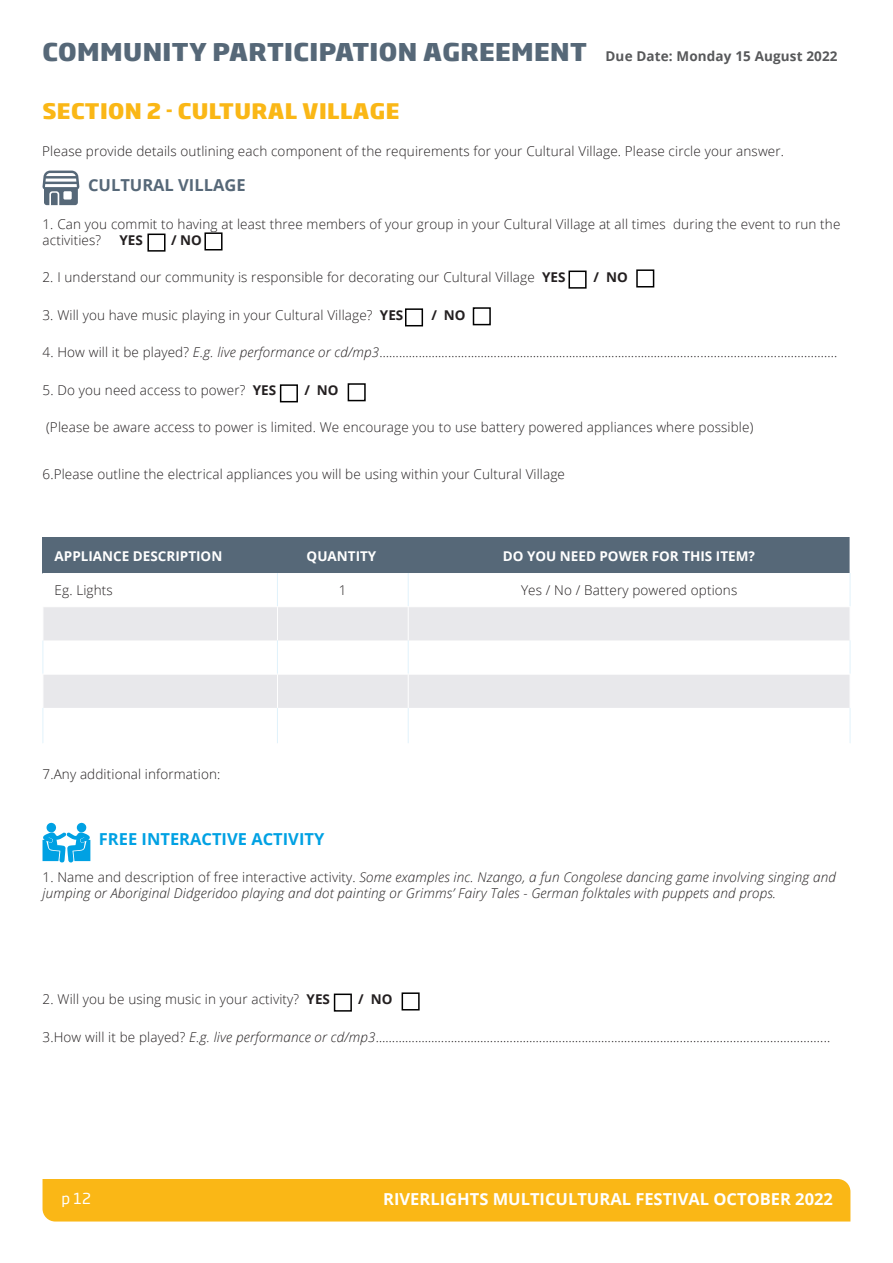
<style>
.page{position:relative;width:893px;height:1263px;background:#fff}
.page>*{position:absolute;margin:0;border:0;box-sizing:border-box;transform-origin:0 0}
.t1{font:800 24px "Soho Gothic Std";letter-spacing:.015em;color:#566878}
.t2{font:800 21px "Soho Gothic Std";letter-spacing:.015em;color:#fab716}
.t3{font:700 16.5px "Open Sans";color:#fff}
.t4{font:700 16.5px "Open Sans";color:#00a1e3}
.t5{font:700 16.5px "Open Sans";color:#566878}
.t6{font:15px "Soho Gothic Std";color:#fff}
.t7{font:300 13.5px/16.2px "Open Sans";letter-spacing:.01em;color:#231f20}
.t8{font:italic 300 13.5px/16.2px "Open Sans";letter-spacing:.01em;color:#231f20}
.t9{font:700 13.5px "Open Sans";color:#fff}
.t10{font:700 13.5px "Open Sans";color:#231f20}
.s1{font-family:"Open Sans";font-weight:700;font-size:13.5px;color:#57585a}
.s2{font-style:inherit}
.s3{font-weight:700}
.s4{font-style:italic}
.s5{font-style:normal}
</style>
<div class="page">
<div style="left:43px;top:1179px;width:807px;height:42px;background:#fab716"></div>
<div style="left:43px;top:537px;width:807px;height:36px;background:#566878"></div>
<svg style="left:44px;top:607px;width:806px;height:101px;fill:#e8e8eb"></svg>
<hr style="left:277px;top:573px;width:1px;height:33px;background:#e1f2fb">
<hr style="left:408px;top:573px;width:1px;height:33px;background:#e1f2fb">
<hr style="left:850px;top:573px;width:1px;height:33px;background:#e1f2fb">
<hr style="left:277px;top:607px;width:1px;height:33px;background:#fff">
<hr style="left:408px;top:607px;width:1px;height:33px;background:#fff">
<hr style="left:43px;top:640px;width:1px;height:34px;background:#e1f2fb">
<hr style="left:43px;top:708px;width:1px;height:35px;background:#e1f2fb">
<hr style="left:277px;top:640px;width:1px;height:34px;background:#e1f2fb">
<hr style="left:277px;top:708px;width:1px;height:35px;background:#e1f2fb">
<hr style="left:408px;top:640px;width:1px;height:34px;background:#e1f2fb">
<hr style="left:408px;top:708px;width:1px;height:35px;background:#e1f2fb">
<hr style="left:850px;top:640px;width:1px;height:34px;background:#e1f2fb">
<hr style="left:850px;top:708px;width:1px;height:35px;background:#e1f2fb">
<hr style="left:43px;top:674px;width:234px;height:1px;background:#fff">
<hr style="left:277px;top:674px;width:131px;height:1px;background:#fff">
<hr style="left:408px;top:674px;width:442px;height:1px;background:#fff">
<hr style="left:277px;top:674px;width:1px;height:34px;background:#fff">
<hr style="left:408px;top:674px;width:1px;height:34px;background:#fff">
<svg style="left:43px;top:171px;width:36px;height:34px"></svg>
<svg style="left:43px;top:823px;width:47px;height:40px"></svg>
<div style="left:147px;top:234px;width:19px;height:18px;border:2px solid #000"></div>
<div style="left:204px;top:232px;width:19px;height:18px;border:1px solid #000"></div>
<div style="left:636px;top:269px;width:18px;height:18px;border:1px solid #000"></div>
<div style="left:568px;top:271px;width:19px;height:18px;border:2px solid #000"></div>
<div style="left:405px;top:308px;width:18px;height:18px;border:1px solid #000"></div>
<div style="left:473px;top:307px;width:18px;height:18px;border:2px solid #000"></div>
<div style="left:280px;top:384px;width:18px;height:18px;border:1px solid #000"></div>
<div style="left:348px;top:383px;width:18px;height:18px;border:1px solid #000"></div>
<div style="left:334px;top:993px;width:18px;height:19px;border:1px solid #000"></div>
<div style="left:402px;top:992px;width:18px;height:18px;border:2px solid #000"></div>
<h1 class="t1" style="left:42px;top:42px;width:797px">COMMUNITY PARTICIPATION AGREEMENT <span class="s1">Due Date: Monday 15 August 2022</span></h1>
<h2 class="t2" style="left:42px;top:97px;width:359px">SECTION 2 - CULTURAL VILLAGE</h2>
<p class="t7" style="left:42px;top:144px;width:743px">Please provide details outlining each component of the requirements for your Cultural Village. Please circle your answer.</p>
<p class="t5" style="left:88px;top:178px;width:159px">CULTURAL VILLAGE</p>
<p class="t7" style="left:42px;top:215px;width:799px">1. Can you commit to having at least three members of your group in your Cultural Village at all times during the event to run the activities?</p>
<p class="t10" style="left:120px;top:234px;width:25px">YES</p>
<p class="t10" style="left:171px;top:234px;width:32px"><span class="s2">/</span> NO</p>
<p class="t7" style="left:42px;top:269px;width:525px">2. I understand our community is responsible for decorating our Cultural Village <span class="s3">YES</span></p>
<p class="t10" style="left:594px;top:272px;width:36px"><span class="s2">/</span> NO</p>
<p class="t7" style="left:42px;top:306px;width:362px">3. Will you have music playing in your Cultural Village? <span class="s3">YES</span></p>
<p class="t10" style="left:431px;top:309px;width:36px"><span class="s2">/</span> NO</p>
<p class="t7" style="left:43px;top:345px;width:796px">4. How will it be played? <span class="s4">E.g. live performance or cd/mp3</span>……………………………………………………………………………….................................................</p>
<p class="t7" style="left:43px;top:381px;width:235px">5. Do you need access to power? <span class="s3">YES</span></p>
<p class="t10" style="left:304px;top:384px;width:36px"><span class="s2">/</span> NO</p>
<p class="t7" style="left:46px;top:420px;width:709px">(Please be aware access to power is limited. We encourage you to use battery powered appliances where possible)</p>
<p class="t7" style="left:43px;top:467px;width:524px">6.Please outline the electrical appliances you will be using within your Cultural Village</p>
<p class="t9" style="left:55px;top:551px;width:169px">APPLIANCE DESCRIPTION</p>
<p class="t9" style="left:307px;top:551px;width:71px">QUANTITY</p>
<p class="t9" style="left:503px;top:551px;width:254px">DO YOU NEED POWER FOR THIS ITEM?</p>
<p class="t7" style="left:55px;top:583px;width:60px">Eg. Lights</p>
<p class="t7" style="left:339px;top:583px;width:9px">1</p>
<p class="t7" style="left:521px;top:583px;width:218px">Yes / No / Battery powered options</p>
<p class="t7" style="left:43px;top:767px;width:179px">7.Any additional information:</p>
<p class="t4" style="left:99px;top:832px;width:227px">FREE INTERACTIVE ACTIVITY</p>
<p class="t8" style="left:43px;top:870px;width:795px"><span class="s5">1. Name and description of free interactive activity.</span> Some examples inc. Nzango, a fun Congolese dancing game involving singing and jumping or Aboriginal Didgeridoo playing and dot painting or Grimms’ Fairy Tales - German folktales with puppets and props.</p>
<p class="t7" style="left:43px;top:993px;width:289px">2. Will you be using music in your activity? <span class="s3">YES</span></p>
<p class="t10" style="left:358px;top:994px;width:36px"><span class="s2">/</span> NO</p>
<p class="t7" style="left:43px;top:1030px;width:789px">3.How will it be played? <span class="s4">E.g. live performance or cd/mp3</span>………………………………………………………………………………….............................................</p>
<p class="t6" style="left:62px;top:1193px;width:31px">p 12</p>
<p class="t3" style="left:383px;top:1192px;width:451px">RIVERLIGHTS MULTICULTURAL FESTIVAL OCTOBER 2022</p>
</div>
